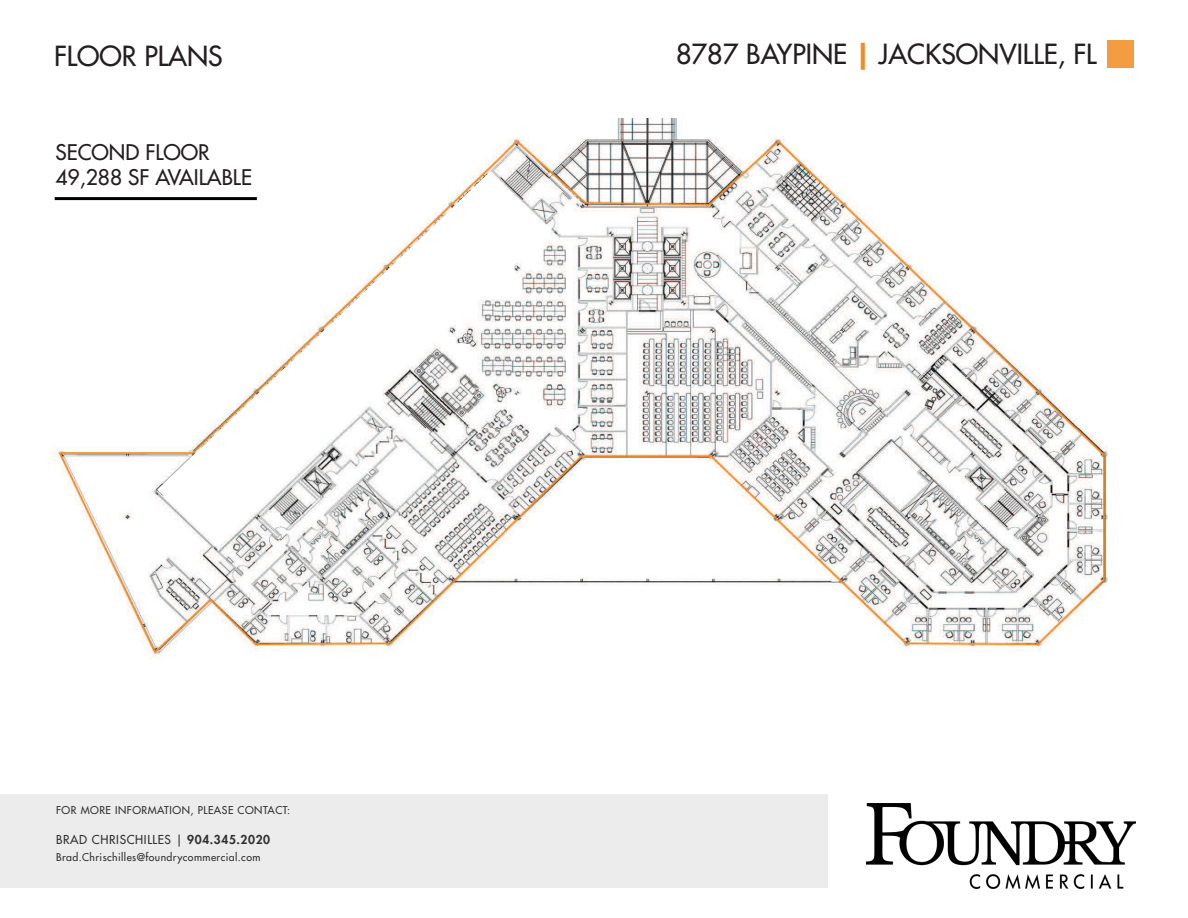
<style>
.page{position:relative;width:1188px;height:918px;background:#fff}
.page>*{position:absolute;margin:0;border:0;box-sizing:border-box;transform-origin:0 0}
.t1{font:500 27px "Futura Std";color:#231f20}
.t2{font:500 21px "Futura Std";color:#231f20}
.Section_Headings{font:500 12px "Futura Std";letter-spacing:.05em;color:#303030}
.Section_Headings-2{font:500 10.5px "Futura Std";letter-spacing:.04em;color:#303030}
.s1{font-weight:800}
.s2{font-weight:700;color:#f28b20}
</style>
<div class="page">
<img style="left:53px;top:119px;width:1055px;height:540px">
<div style="left:54px;top:54px;width:362px;height:145px;background:#fff"></div>
<div style="left:1107px;top:40px;width:27px;height:28px;background:#f39c42"></div>
<img style="left:866px;top:803px;width:269px;height:85px">
<div style="left:0;top:794px;width:827px;height:94px;background:#ececec"></div>
<hr style="left:55px;top:197px;width:202px;height:3px;background:#000">
<svg style="left:157px;top:172px;width:394px;height:375px"></svg>
<p class="t1" style="left:54px;top:39px;width:170px">FLOOR PLANS</p>
<p class="t2" style="left:56px;top:139px;width:156px">SECOND FLOOR</p>
<p class="t2" style="left:56px;top:164px;width:198px">49,288 SF AVAILABLE</p>
<p class="Section_Headings-2" style="left:56px;top:804px;width:236px">FOR MORE INFORMATION, PLEASE CONTACT:</p>
<p class="Section_Headings" style="left:56px;top:832px;width:216px">BRAD CHRISCHILLES | <span class="s1">904.345.2020</span></p>
<p class="Section_Headings-2" style="left:56px;top:850px;width:206px">Brad.Chrischilles@foundrycommercial.com</p>
<p class="t1" style="left:676px;top:37px;width:422px">8787 BAYPINE <span class="s2">|</span> JACKSONVILLE, FL</p>
</div>
